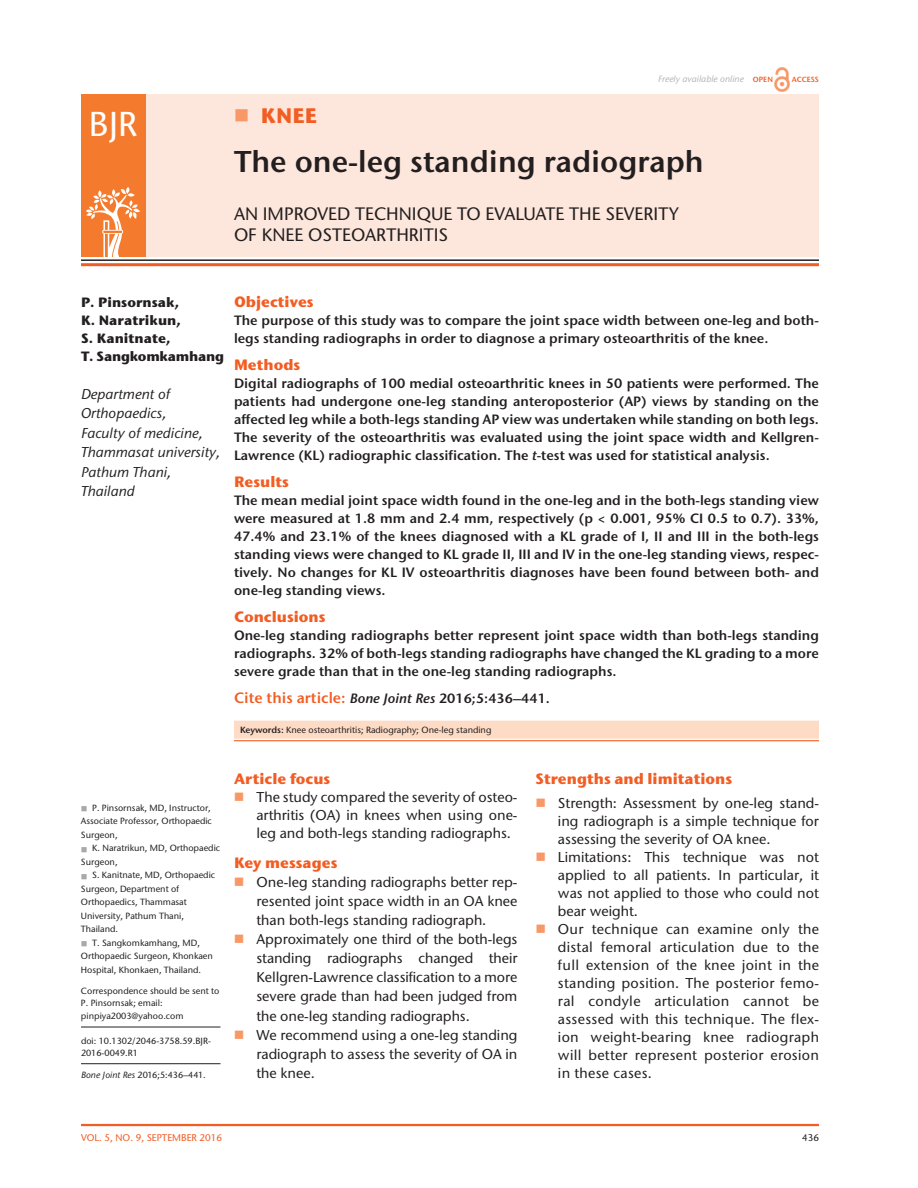
<style>
.page{position:relative;width:918px;height:1188px;background:#fff}
.page>*{position:absolute;margin:0;border:0;box-sizing:border-box;transform-origin:0 0}
.t1{font:500 34.5px "Stone Sans ITC Pro";color:#fff}
.t2{font:600 30px "Stone Sans ITC Pro";color:#231f20}
.t3{font:700 21px "Stone Sans ITC Pro";color:#f25d23}
.t4{font:500 18px/21px "Stone Sans ITC Pro";color:#231f20}
.t5{font:700 15px "Stone Sans ITC Pro";color:#f25d23}
.t6{font:600 15px "Stone Sans ITC Pro";color:#f25d23}
.t7{font:500 14.25px/18px "Stone Sans ITC Pro";letter-spacing:.02em;color:#231f20}
.t8{font:500 14.25px/19px "Stone Sans ITC Pro";color:#231f20;text-align:justify}
.t9{font:italic 500 14.25px/19.5px "Stone Sans ITC Pro";color:#231f20}
.t10{font:600 13.5px/18px "Stone Sans ITC Pro";color:#231f20;text-align:justify}
.t11{font:700 13.5px/18px "Stone Sans ITC Pro";color:#231f20}
.t12{font:500 9.75px "Stone Sans ITC Pro";color:#f25d23}
.t13{font:500 9.75px "Stone Sans ITC Pro";color:#231f20}
.t14{font:500 9px/13.5px "Stone Sans ITC Pro";color:#231f20}
.t15{font:italic 500 9px "Stone Sans ITC Pro";color:#b2b3b7}
.t16{font:600 7.5px "Stone Sans ITC Pro";color:#f25d23}
.s1{font-weight:600;font-style:normal;font-size:7.5px;color:#f25d23}
.s2{font-style:italic}
.s3{font-style:italic;font-size:13.5px;color:#231f20}
.s4{font-size:13.5px;color:#231f20}
.s5{font-weight:600}
</style>
<div class="page">
<hr style="left:81px;top:1124px;width:738px;height:2px;background:#f25d23">
<img style="left:775px;top:68px;width:15px;height:23px">
<div style="left:81px;top:94px;width:738px;height:163px;background:#fde7dc"></div>
<div style="left:81px;top:94px;width:64px;height:163px;background:#f47b2d"></div>
<svg style="left:86px;top:187px;width:54px;height:70px"></svg>
<hr style="left:81px;top:259px;width:738px;height:2px;background:#231f20">
<hr style="left:81px;top:263px;width:738px;height:3px;background:#f25d23">
<div style="left:234px;top:721px;width:585px;height:18px;background:#fddbc5"></div>
<hr style="left:234px;top:740px;width:585px;height:1px;background:#f25d23">
<hr style="left:81px;top:1063px;width:139px;height:1px;background:#231f20">
<hr style="left:81px;top:1027px;width:139px;height:1px;background:#231f20">
<h1 class="t1" style="left:89px;top:103px;width:47px">BJR</h1>
<h3 class="t3" style="left:261px;top:102px;width:58px">Knee</h3>
<p class="t15" style="left:658px;top:73px;width:116px">Freely available online <span class="s1">open</span></p>
<p class="t16" style="left:792px;top:75px;width:29px">Access</p>
<h2 class="t2" style="left:234px;top:142px;width:471px">The one-leg standing radiograph</h2>
<h3 class="t4" style="left:234px;top:203px;width:446px">an i mproved techni que to evaluate the severity of kn ee osteoarthritis</h3>
<p class="t11" style="left:81px;top:294px;width:145px">P. Pinsornsak,<br>K. N aratrikun,<br>S. Kanitnate,<br>T. Sangkomkamhang</p>
<p class="t9" style="left:81px;top:384px;width:141px">Department of<br>Orthopaedics,<br>Faculty of medicine,<br>Thammasat university,<br>Pathum Thani,<br>Thailand</p>
<p class="t5" style="left:234px;top:292px;width:81px">Objectives</p>
<p class="t10" style="left:234px;top:311px;width:586px">The purpose of this study was to compare the joint space width between one-leg and both&shy;legs standing radiographs in order to diagnose a primary osteoarthritis of the knee.</p>
<p class="t5" style="left:234px;top:355px;width:68px">Methods</p>
<p class="t10" style="left:234px;top:374px;width:587px">Digital radiographs of 100 medial osteoarthritic knees in 50 patients were performed. The patients had undergone one-leg standing anteroposterior (AP) views by standing on the affected leg while a both-legs standing AP view was undertaken while standing on both legs.<br>The severity of the osteoarthritis was evaluated using the joint space width and Kellgren-Lawrence (KL) radiographic classification. The <span class="s2">t</span>-test was used for statistical analysis.</p>
<p class="t5" style="left:234px;top:472px;width:56px">Results</p>
<p class="t10" style="left:234px;top:491px;width:587px">The mean medial joint space width found in the one-leg and in the both-legs standing view were measured at 1.8 mm and 2.4 mm, respectively (p &lt; 0.001, 95% CI 0.5 to 0.7). 33%, 47.4% and 23.1% of the knees diagnosed with a KL grade of I, II and III in the both-legs standing views were changed to KL grade II, III and IV in the one-leg standing views, respec&shy;tively. N o changes for KL IV osteoarthritis diagnoses have been found between both- and one-leg standing views.</p>
<p class="t5" style="left:234px;top:607px;width:93px">Conclusions</p>
<p class="t10" style="left:234px;top:626px;width:586px">One-leg standing radiographs better represent joint space width than both-legs standing radiographs. 32% of both-legs standing radiographs have changed the KL grading to a more severe grade than that in the one-leg standing radiographs.</p>
<p class="t6" style="left:234px;top:688px;width:318px">Cite this article: <span class="s3">Bone Joint Res</span> <span class="s4">2016;5:436–441.</span></p>
<p class="t14" style="left:240px;top:723px;width:253px"><span class="s5">Keywords:</span> Knee osteoarthritis; Radiography; One-leg standing</p>
<p class="t14" style="left:81px;top:801px;width:132px;text-align:justify;text-indent:11px">P. Pinsornsak, MD, Instructor, Associate Professor, Orthopaedic Surgeon,</p>
<p class="t14" style="left:81px;top:841px;width:141px;text-indent:11px">K. Naratrikun, MD, Orthopaedic<br>Surgeon,</p>
<p class="t14" style="left:92px;top:868px;width:124px">S. Kanitnate, MD, Orthopaedic</p>
<p class="t14" style="left:81px;top:882px;width:100px">Surgeon, Department of</p>
<p class="t14" style="left:81px;top:895px;width:107px">Orthopaedics, Thammasat</p>
<p class="t14" style="left:81px;top:909px;width:104px">University, Pathum Thani,</p>
<p class="t14" style="left:81px;top:922px;width:39px">Thailand.</p>
<p class="t14" style="left:92px;top:936px;width:109px">T. Sangkomkamhang, MD,</p>
<p class="t14" style="left:81px;top:949px;width:133px">Orthopaedic Surgeon, Khonkaen</p>
<p class="t14" style="left:81px;top:963px;width:122px">Hospital, Khonkaen, Thailand.</p>
<p class="t14" style="left:81px;top:984px;width:140px;line-height:12px">Correspondence should be sent to<br>P. Pinsornsak; email:</p>
<p class="t14" style="left:81px;top:1009px;width:104px">pinpiya2003@yahoo.com</p>
<p class="t14" style="left:81px;top:1035px;width:127px;line-height:12px">doi: 10.1302/2046-3758.59.BJR-<br>2016-0049.R1</p>
<p class="t14" style="left:81px;top:1068px;width:126px"><span class="s2">Bone Joint Res</span> 2016;5:436–441.</p>
<p class="t5" style="left:234px;top:769px;width:98px">Article focus</p>
<p class="t8" style="left:256px;top:788px;width:263px;line-height:18px">The study compared the severity of osteo&shy;arthritis (OA) in knees when using one&shy;leg and both-legs standing radiographs.</p>
<p class="t5" style="left:234px;top:853px;width:105px">Key messages</p>
<p class="t8" style="left:256px;top:873px;width:263px;text-align:left">One-leg standing radiographs better rep&shy;resented joint space width in an OA knee than both-legs standing radiograph.<br>Approximately one third of the both-legs standing radiographs changed their Kellgren-Lawrence classification to a more severe grade than had been judged from the one-leg standing radiographs.<br>We recommend using a one-leg standing radiograph to assess the severity of OA in the knee.</p>
<p class="t5" style="left:536px;top:769px;width:198px">Strengths and limitations</p>
<p class="t7" style="left:558px;top:794px;width:263px">Strength: Assessment by one-leg stand&shy;ing radiograph is a simple technique for assessing the severity of OA knee.<br>Limitations: This technique was not applied to all patients. In particular, it was not applied to those who could not bear weight.<br>Our technique can examine only the distal femoral articulation due to the full extension of the knee joint in the standing position. The posterior femo&shy;ral condyle articulation cannot be assessed with this technique. The flex&shy;ion weight-bearing knee radiograph will better represent posterior erosion in these cases.</p>
<p class="t12" style="left:81px;top:1132px;width:142px">vol. 5, NO. 9, September 2016</p>
<p class="t13" style="left:802px;top:1132px;width:18px">436</p>
</div>
